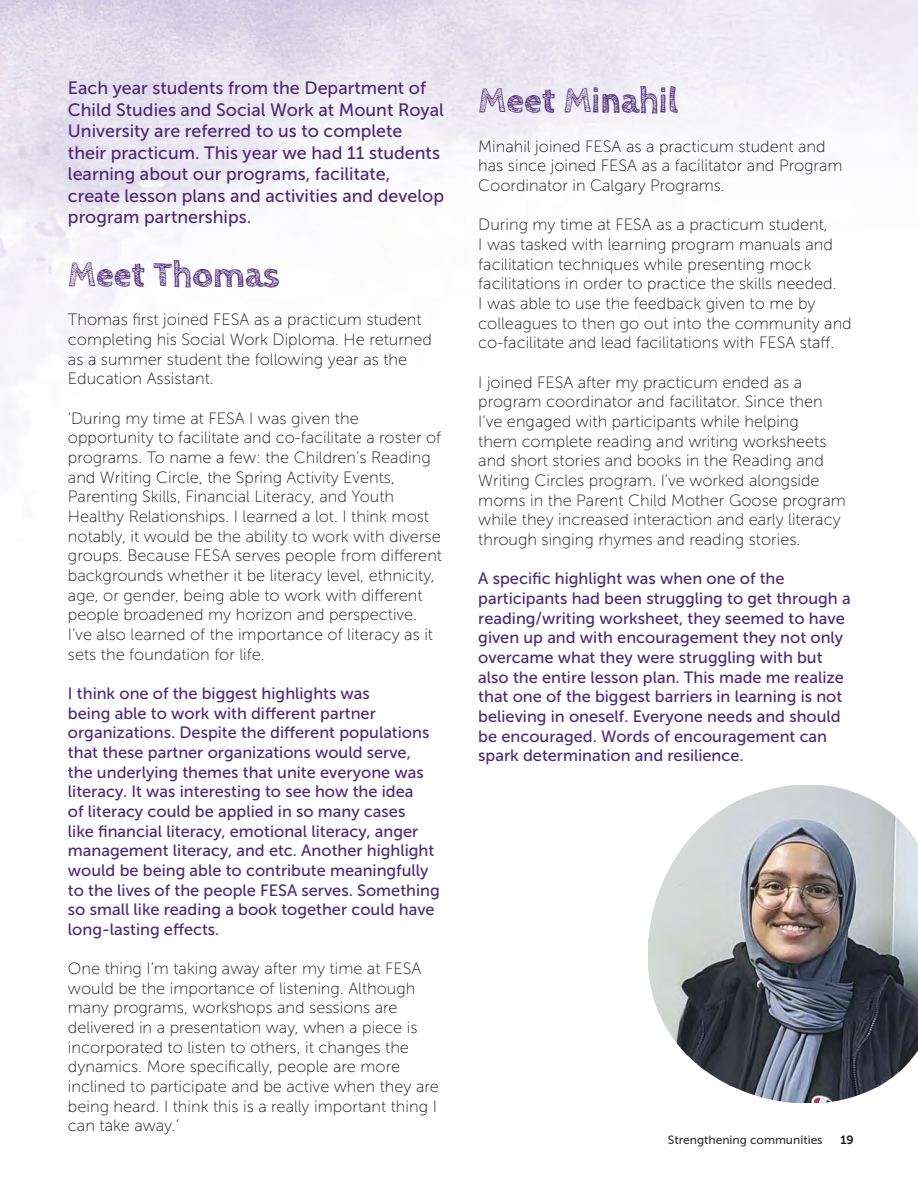
<style>
.page{position:relative;width:918px;height:1188px;background:#fff}
.page>*{position:absolute;margin:0;border:0;box-sizing:border-box;transform-origin:0 0}
.t1{font:700 36px "Cabin Sketch";color:#4e2877}
.t2{font:17.85px/21.5px "Museo Sans 500";color:#4e2877}
.t3{font:16.35px/19.6px "Museo Sans 100";color:#1a1a1a}
.t4{font:16.35px/19.6px "Museo Sans 500";color:#4e2877}
.t5{font:12px "Museo Sans 500";color:#333233}
.t6{font:12px "Museo Sans 700";color:#1a1a1a}
</style>
<div class="page">
<img style="left:648px;top:785px;width:270px;height:318px">
<p class="t2" style="left:68px;top:78px;width:378px">Each year students from the Department of Child Studies and Social Work at Mount Royal University are referred to us to complete their practicum. This year we had 11 students learning about our programs, facilitate, create lesson plans and activities and develop program partnerships.</p>
<p class="t1" style="left:68px;top:255px;width:213px">Meet Thomas</p>
<p class="t3" style="left:68px;top:310px;width:366px">Thomas first joined FESA as a practicum student completing his Social Work Diploma. He returned as a summer student the following year as the Education Assistant.</p>
<p class="t3" style="left:68px;top:408px;width:376px">‘During my time at FESA I was given the opportunity to facilitate and co-facilitate a roster of programs. To name a few: the Children’s Reading and Writing Circle, the Spring Activity Events, Parenting Skills, Financial Literacy, and Youth Healthy Relationships. I learned a lot. I think most notably, it would be the ability to work with diverse groups. Because FESA serves people from different backgrounds whether it be literacy level, ethnicity, age, or gender, being able to work with different people broadened my horizon and perspective.<br>I’ve also learned of the importance of literacy as it sets the foundation for life.</p>
<p class="t4" style="left:68px;top:684px;width:373px">I think one of the biggest highlights was<br>being able to work with different partner organizations. Despite the different populations that these partner organizations would serve, the underlying themes that unite everyone was literacy. It was interesting to see how the idea<br>of literacy could be applied in so many cases<br>like financial literacy, emotional literacy, anger management literacy, and etc. Another highlight would be being able to contribute meaningfully to the lives of the people FESA serves. Something so small like reading a book together could have long-lasting effects.</p>
<p class="t3" style="left:68px;top:959px;width:373px">One thing I’m taking away after my time at FESA would be the importance of listening. Although many programs, workshops and sessions are delivered in a presentation way, when a piece is incorporated to listen to others, it changes the dynamics. More specifically, people are more inclined to participate and be active when they are being heard. I think this is a really important thing I can take away.’</p>
<p class="t1" style="left:478px;top:81px;width:201px">Meet Minahil</p>
<p class="t3" style="left:478px;top:137px;width:366px">Minahil joined FESA as a practicum student and has since joined FESA as a facilitator and Program<br>Coordinator in Calgary Programs.</p>
<p class="t3" style="left:478px;top:215px;width:375px">During my time at FESA as a practicum student,<br>I was tasked with learning program manuals and facilitation techniques while presenting mock facilitations in order to practice the skills needed.<br>I was able to use the feedback given to me by colleagues to then go out into the community and co-facilitate and lead facilitations with FESA staff.</p>
<p class="t3" style="left:478px;top:372px;width:369px">I joined FESA after my practicum ended as a program coordinator and facilitator. Since then I’ve engaged with participants while helping<br>them complete reading and writing worksheets and short stories and books in the Reading and Writing Circles program. I’ve worked alongside moms in the Parent Child Mother Goose program while they increased interaction and early literacy through singing rhymes and reading stories.</p>
<p class="t4" style="left:478px;top:569px;width:374px">A specific highlight was when one of the participants had been struggling to get through a reading/writing worksheet, they seemed to have given up and with encouragement they not only overcame what they were struggling with but also the entire lesson plan. This made me realize that one of the biggest barriers in learning is not believing in oneself. Everyone needs and should be encouraged. Words of encouragement can spark determination and resilience.</p>
<p class="t5" style="left:668px;top:1133px;width:156px">Strengthening communities</p>
<p class="t6" style="left:840px;top:1133px;width:15px">19</p>
</div>
